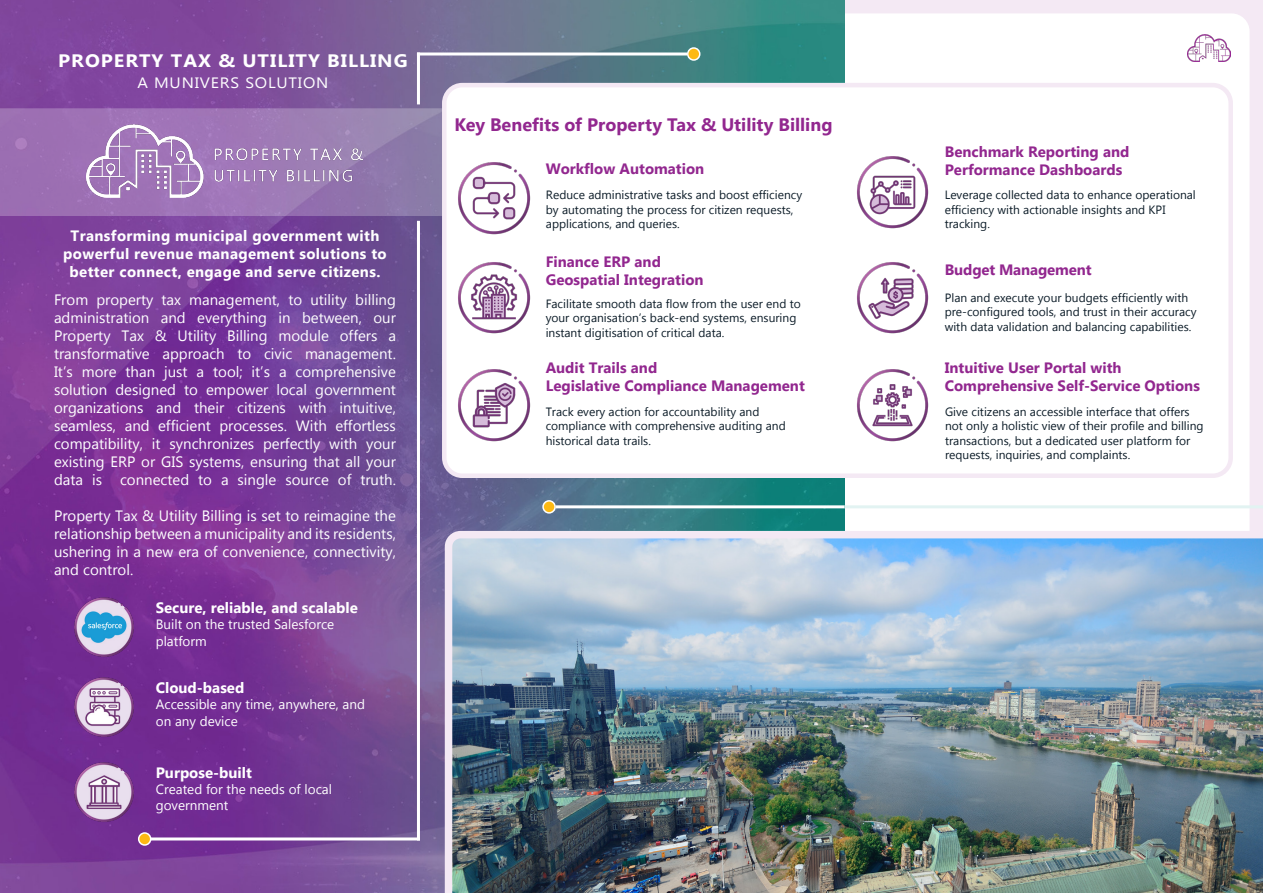
<style>
.page{position:relative;width:1263px;height:893px;background:#fff}
.page>*{position:absolute;margin:0;border:0;box-sizing:border-box;transform-origin:0 0}
.t1{font:700 18px "Gadugi";color:#92278f}
.t2{font:700 18px "Gadugi";letter-spacing:.05em;color:#fff;scale:1.09 1}
.t3{font:15px/18px "Gadugi";color:#fff;text-align:justify}
.t4{font:700 15px/18px "Gadugi";color:#92278f}
.t5{font:700 15px/18px "Gadugi";letter-spacing:.025em;color:#fff;text-align:center}
.t6{font:700 15px "Gadugi";color:#fff}
.t7{font:15px "Gadugi";letter-spacing:.05em;color:#fff;scale:1.09 1}
.t8{font:13.5px/16.2px "Gadugi";color:#fff}
.t9{font:12px/14.4px "Gadugi";color:#0c1c28}
</style>
<div class="page">
<div style="left:844px;top:0;width:419px;height:893px;background:#f4e9f4"></div>
<div style="left:807px;top:13px;width:442px;height:866px;background:#fff;border-radius:18px"></div>
<img style="left:0;top:0;width:844px;height:893px">
<svg style="left:0;top:108px;width:442px;height:108px;background:#9875b1"></svg>
<img style="left:72px;top:594px;width:65px;height:66px">
<div style="left:444px;top:85px;width:787px;height:391px;background:#fff;border-radius:18px"></div>
<div style="left:442px;top:83px;width:791px;height:395px;border:4px solid #f4e9f4;border-radius:18px"></div>
<hr style="left:150px;top:837px;width:270px;height:3px;background:#fff">
<hr style="left:417px;top:221px;width:3px;height:619px;background:#fff">
<hr style="left:417px;top:53px;width:3px;height:51px;background:#fff">
<hr style="left:417px;top:53px;width:270px;height:3px;background:#fff">
<div style="left:688px;top:48px;width:12px;height:12px;background:#fdb913;border-radius:50%"></div>
<div style="left:687px;top:47px;width:13px;height:14px;border:2px solid #fff;border-radius:50%"></div>
<div style="left:139px;top:833px;width:12px;height:12px;background:#fdb913;border-radius:50%"></div>
<div style="left:138px;top:832px;width:13px;height:14px;border:2px solid #fff;border-radius:50%"></div>
<img style="left:1187px;top:34px;width:44px;height:28px">
<hr style="left:556px;top:505px;width:288px;height:3px;background:#fff">
<div style="left:543px;top:501px;width:12px;height:12px;background:#fdb913;border-radius:50%"></div>
<div style="left:542px;top:500px;width:14px;height:14px;border:2px solid #fff;border-radius:50%"></div>
<hr style="left:844px;top:505px;width:419px;height:3px;background:#e2f3f2">
<img style="left:445px;top:531px;width:818px;height:362px">
<img style="left:72px;top:674px;width:65px;height:66px">
<img style="left:72px;top:759px;width:65px;height:65px">
<img style="left:458px;top:162px;width:73px;height:73px">
<img style="left:458px;top:262px;width:73px;height:72px">
<img style="left:458px;top:369px;width:73px;height:73px">
<img style="left:857px;top:369px;width:72px;height:73px">
<img style="left:857px;top:262px;width:72px;height:72px">
<img style="left:857px;top:156px;width:72px;height:73px">
<img style="left:87px;top:124px;width:275px;height:74px">
<p class="t2" style="left:58px;top:50px;width:322px">PROPERTY TAX &amp; UTILITY BILLING</p>
<p class="t7" style="left:137px;top:74px;width:177px">A MUNIVERS SOLUTION</p>
<p class="t5" style="left:63px;top:227px;width:325px">Transforming municipal government with powerful revenue management solutions to better connect, engage and serve citizens.</p>
<p class="t3" style="left:54px;top:291px;width:343px">From property tax management, to utility billing administration and everything in between, our Property Tax &amp; Utility Billing module offers a transformative approach to civic management.<br>It’s more than just a tool; it’s a comprehensive solution designed to empower local government organizations and their citizens with intuitive, seamless, and efficient processes. With effortless compatibility, it synchronizes perfectly with your existing ERP or GIS systems, ensuring that all your data is connected to a single source of truth.</p>
<p class="t3" style="left:54px;top:507px;width:343px">Property Tax &amp; Utility Billing is set to reimagine the relationship between a municipality and its residents, ushering in a new era of convenience, connectivity, and control.</p>
<p class="t6" style="left:156px;top:599px;width:204px">Secure, reliable, and scalable</p>
<p class="t8" style="left:156px;top:616px;width:180px">Built on the trusted Salesforce platform</p>
<p class="t6" style="left:156px;top:679px;width:90px">Cloud-based</p>
<p class="t8" style="left:156px;top:696px;width:211px">Accessible any time, anywhere, and on any device</p>
<p class="t6" style="left:156px;top:763px;width:98px">Purpose-built</p>
<p class="t8" style="left:156px;top:781px;width:178px">Created for the needs of local government</p>
<p class="t1" style="left:454px;top:114px;width:379px">Key Benefits of Property Tax &amp; Utility Billing</p>
<p class="t4" style="left:546px;top:160px;width:160px">Workflow Automation</p>
<p class="t9" style="left:546px;top:188px;width:258px">Reduce administrative tasks and boost efficiency by automating the process for citizen requests, applications, and queries.</p>
<p class="t4" style="left:546px;top:253px;width:159px">Finance ERP and<br>Geospatial Integration</p>
<p class="t9" style="left:546px;top:296px;width:257px">Facilitate smooth data flow from the user end to your organisation’s back-end systems, ensuring instant digitisation of critical data.</p>
<p class="t4" style="left:546px;top:359px;width:113px">Audit Trails and</p>
<p class="t4" style="left:546px;top:377px;width:261px">Legislative Compliance Management</p>
<p class="t9" style="left:546px;top:404px;width:242px">Track every action for accountability and compliance with comprehensive auditing and historical data trails.</p>
<p class="t4" style="left:945px;top:143px;width:186px">Benchmark Reporting and<br>Performance Dashboards</p>
<p class="t9" style="left:945px;top:188px;width:253px">Leverage collected data to enhance operational efficiency with actionable insights and KPI tracking.</p>
<p class="t4" style="left:945px;top:261px;width:148px">Budget Management</p>
<p class="t9" style="left:945px;top:291px;width:253px">Plan and execute your budgets efficiently with pre-configured tools, and trust in their accuracy with data validation and balancing capabilities.</p>
<p class="t4" style="left:945px;top:359px;width:178px">Intuitive User Portal with</p>
<p class="t4" style="left:945px;top:377px;width:257px">Comprehensive Self-Service Options</p>
<p class="t9" style="left:945px;top:404px;width:260px">Give citizens an accessible interface that offers not only a holistic view of their profile and billing transactions, but a dedicated user platform for requests, inquiries, and complaints.</p>
</div>
